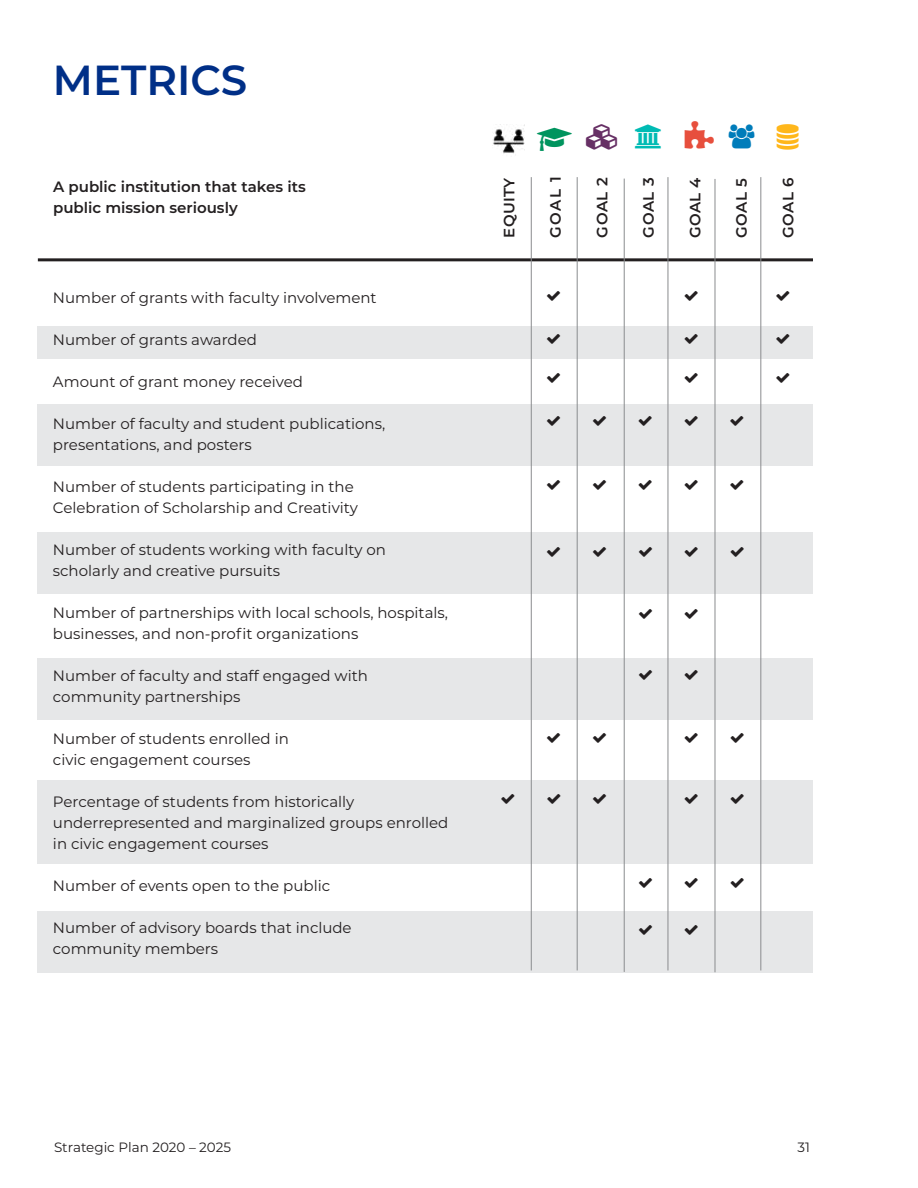
<style>
.page{position:relative;width:918px;height:1188px;background:#fff}
.page>*{position:absolute;margin:0;border:0;box-sizing:border-box;transform-origin:0 0}
.t1{font:600 42px "Montserrat";color:#002f87}
.t2{font:15px/21px "Montserrat";color:#231f20}
.t3{font:600 15px/21px "Montserrat";color:#231f20}
.t4{font:13.5px "Montserrat";color:#231f20}
</style>
<div class="page">
<div style="left:38px;top:911px;width:775px;height:61px;background:#e6e7e8"></div>
<div style="left:38px;top:658px;width:775px;height:62px;background:#e6e7e8"></div>
<div style="left:38px;top:532px;width:775px;height:62px;background:#e6e7e8"></div>
<div style="left:38px;top:780px;width:775px;height:84px;background:#e6e7e8"></div>
<div style="left:38px;top:326px;width:775px;height:32px;background:#e6e7e8"></div>
<div style="left:38px;top:404px;width:775px;height:61px;background:#e6e7e8"></div>
<img style="left:493px;top:124px;width:32px;height:30px">
<hr style="left:38px;top:258px;width:775px;height:3px;background:#231f20">
<hr style="left:531px;top:177px;width:1px;height:793px;background:#8a8c8e">
<hr style="left:577px;top:177px;width:1px;height:793px;background:#8a8c8e">
<hr style="left:624px;top:179px;width:1px;height:793px;background:#8a8c8e">
<hr style="left:668px;top:177px;width:1px;height:793px;background:#8a8c8e">
<hr style="left:715px;top:179px;width:1px;height:793px;background:#8a8c8e">
<hr style="left:760px;top:177px;width:1px;height:793px;background:#8a8c8e">
<h1 class="t1" style="left:53px;top:50px;width:196px">METRICS</h1>
<p class="t3" style="left:53px;top:175px;width:254px">A public institution that takes its public mission seriously</p>
<p class="t2" style="left:53px;top:287px;width:325px">Number of grants with faculty involvement</p>
<p class="t2" style="left:53px;top:329px;width:206px">Number of grants awarded</p>
<p class="t2" style="left:53px;top:371px;width:251px">Amount of grant money received</p>
<p class="t2" style="left:53px;top:413px;width:334px">Number of faculty and student publications, presentations, and posters</p>
<p class="t2" style="left:53px;top:476px;width:306px">Number of students participating in the<br>Celebration of Scholarship and Creativity</p>
<p class="t2" style="left:53px;top:539px;width:335px">Number of students working with faculty on scholarly and creative pursuits</p>
<p class="t2" style="left:53px;top:602px;width:397px">Number of partnerships with local schools, hospitals, businesses, and non-profit organizations</p>
<p class="t2" style="left:53px;top:665px;width:317px">Number of faculty and staff engaged with community partnerships</p>
<p class="t2" style="left:53px;top:728px;width:237px">Number of students enrolled in civic engagement courses</p>
<p class="t2" style="left:53px;top:791px;width:397px">Percentage of students from historically underrepresented and marginalized groups enrolled in civic engagement courses</p>
<p class="t2" style="left:53px;top:875px;width:279px">Number of events open to the public</p>
<p class="t2" style="left:53px;top:917px;width:300px">Number of advisory boards that include community members</p>
<p class="t3" style="left:498px;top:238px;width:61px;rotate:-90deg">EQUITY</p>
<p class="t3" style="left:544px;top:238px;width:62px;rotate:-90deg">GOAL 1</p>
<p class="t3" style="left:591px;top:238px;width:62px;rotate:-90deg">GOAL 2</p>
<p class="t3" style="left:637px;top:238px;width:62px;rotate:-90deg">GOAL 3</p>
<p class="t3" style="left:684px;top:238px;width:61px;rotate:-90deg">GOAL 4</p>
<p class="t3" style="left:730px;top:238px;width:61px;rotate:-90deg">GOAL 5</p>
<p class="t3" style="left:777px;top:238px;width:62px;rotate:-90deg">GOAL 6</p>
<p class="t4" style="left:54px;top:1138px;width:179px">Strategic Plan 2020 – 2025</p>
<p class="t4" style="left:798px;top:1138px;width:14px">31</p>
</div>
